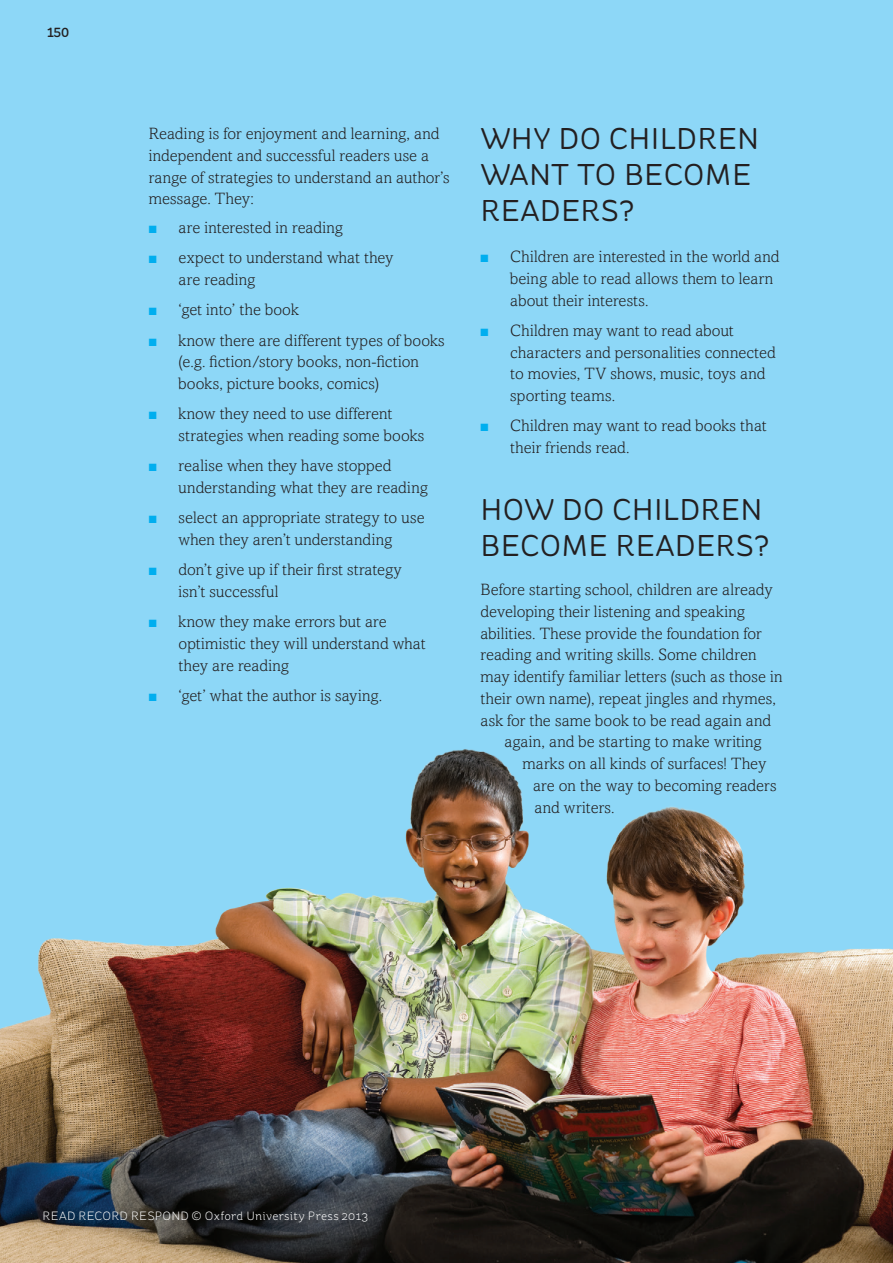
<style>
.page{position:relative;width:893px;height:1263px;background:#fff}
.page>*{position:absolute;margin:0;border:0;box-sizing:border-box;transform-origin:0 0}
.t1{font:30px/36px "St Ryde";letter-spacing:.01em;color:#231f20}
.t2{font:300 16.5px/21.8px "Amasis MT Std";letter-spacing:.005em;color:#231f20}
.t3{font:500 13.5px "St Ryde";color:#231f20}
.t4{font:300 12px "St Ryde";letter-spacing:.02em;color:#fff}
.s1{color:#00aeef}
</style>
<div class="page">
<div style="left:0;top:0;width:893px;height:716px;background:#8dd7f7"></div>
<img style="left:0;top:716px;width:893px;height:547px">
<p class="t3" style="left:47px;top:24px;width:24px">150</p>
<p class="t2" style="left:149px;top:123px;width:302px">Reading is for enjoyment and learning, and independent and successful readers use a range of strategies to understand an author’s message. They:</p>
<p class="t2" style="left:149px;top:217px;width:196px"><span class="s1">■</span> are interested in reading</p>
<p class="t2" style="left:179px;top:247px;width:216px;text-indent:-30px"><span class="s1">■</span> expect to understand what they are reading</p>
<p class="t2" style="left:149px;top:299px;width:151px"><span class="s1">■</span> ‘get into’ the book</p>
<p class="t2" style="left:179px;top:329px;width:268px;text-indent:-30px"><span class="s1">■</span> know there are different types of books (e.g. fiction/story books, non-fiction books, picture books, comics)</p>
<p class="t2" style="left:179px;top:403px;width:247px;text-indent:-30px"><span class="s1">■</span> know they need to use different strategies when reading some books</p>
<p class="t2" style="left:179px;top:455px;width:251px;text-indent:-30px"><span class="s1">■</span> realise when they have stopped understanding what they are reading</p>
<p class="t2" style="left:149px;top:507px;width:277px;text-align:center"><span class="s1">■</span> select an appropriate strategy to use when they aren’t understanding</p>
<p class="t2" style="left:179px;top:559px;width:225px;text-indent:-30px"><span class="s1">■</span> don’t give up if their first strategy isn’t successful</p>
<p class="t2" style="left:179px;top:611px;width:249px;text-indent:-30px"><span class="s1">■</span> know they make errors but are optimistic they will understand what they are reading</p>
<p class="t2" style="left:149px;top:685px;width:235px"><span class="s1">■</span> ‘get’ what the author is saying.</p>
<h1 class="t1" style="left:480px;top:120px;width:280px">WHY DO CHILDREN<br>WANT TO BECOME<br>READERS?</h1>
<p class="t2" style="left:510px;top:246px;width:271px;text-indent:-30px"><span class="s1">■</span> Children are interested in the world and being able to read allows them to learn about their interests.</p>
<p class="t2" style="left:510px;top:319px;width:267px;text-indent:-30px"><span class="s1">■</span> Children may want to read about characters and personalities connected to movies, TV shows, music, toys and sporting teams.</p>
<p class="t2" style="left:510px;top:415px;width:258px;text-indent:-30px"><span class="s1">■</span> Children may want to read books that their friends read.</p>
<h1 class="t1" style="left:480px;top:492px;width:290px">HOW DO CHILDREN<br>BECOME READERS?</h1>
<p class="t2" style="left:480px;top:579px;width:294px">Before starting school, children are already</p>
<p class="t2" style="left:480px;top:600px;width:266px">developing their listening and speaking</p>
<p class="t2" style="left:480px;top:622px;width:283px">abilities. These provide the foundation for</p>
<p class="t2" style="left:480px;top:644px;width:277px">reading and writing skills. Some children</p>
<p class="t2" style="left:480px;top:666px;width:304px">may identify familiar letters (such as those in</p>
<p class="t2" style="left:480px;top:687px;width:297px">their own name), repeat jingles and rhymes,</p>
<p class="t2" style="left:480px;top:709px;width:292px">ask for the same book to be read again and</p>
<p class="t2" style="left:504px;top:731px;width:259px">again, and be starting to make writing</p>
<p class="t2" style="left:522px;top:753px;width:245px">marks on all kinds of surfaces! They</p>
<p class="t2" style="left:533px;top:774px;width:245px">are on the way to becoming readers</p>
<p class="t2" style="left:534px;top:796px;width:82px">and writers.</p>
<p class="t4" style="left:43px;top:1209px;width:327px">READ RECORD RESPOND © Oxford University Press 2013</p>
</div>
